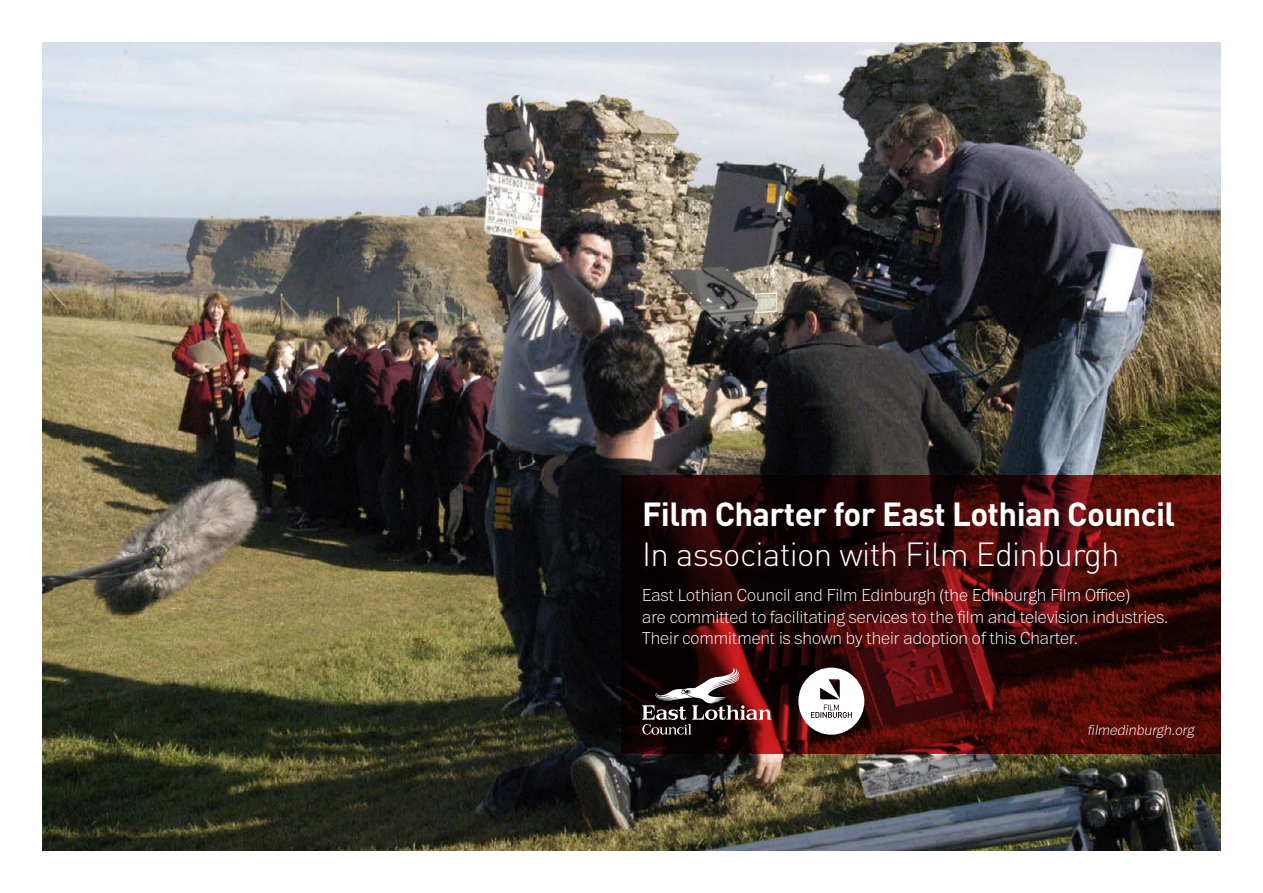
<style>
.page{position:relative;width:1263px;height:893px;background:#fff}
.page>*{position:absolute;margin:0;border:0;box-sizing:border-box;transform-origin:0 0}
.t1{font:700 33px "DIN";letter-spacing:-.02em;color:#fff}
.t2{font:300 33px "DIN";letter-spacing:-.02em;color:#fff}
.t3{font:100 18px/21.6px "Franklin ITC";color:#fff}
.t4{font:italic 100 15px "Franklin ITC";color:#fff}
</style>
<div class="page">
<img style="left:43px;top:43px;width:1177px;height:807px">
<svg style="left:621px;top:475px;width:599px;height:279px;background:#350807"></svg>
<svg style="left:798px;top:668px;width:66px;height:67px"></svg>
<svg style="left:642px;top:668px;width:129px;height:67px;background:#533434"></svg>
<h1 class="t1" style="left:642px;top:492px;width:535px">Film Charter for East Lothian Council</h1>
<h1 class="t2" style="left:642px;top:533px;width:479px">In association with Film Edinburgh</h1>
<p class="t3" style="left:642px;top:585px;width:528px">East Lothian Council and Film Edinburgh (the Edinburgh Film Office)<br>are committed to facilitating services to the film and television industries.<br>Their commitment is shown by their adoption of this Charter.</p>
<p class="t4" style="left:1087px;top:722px;width:110px">filmedinburgh.org</p>
</div>
